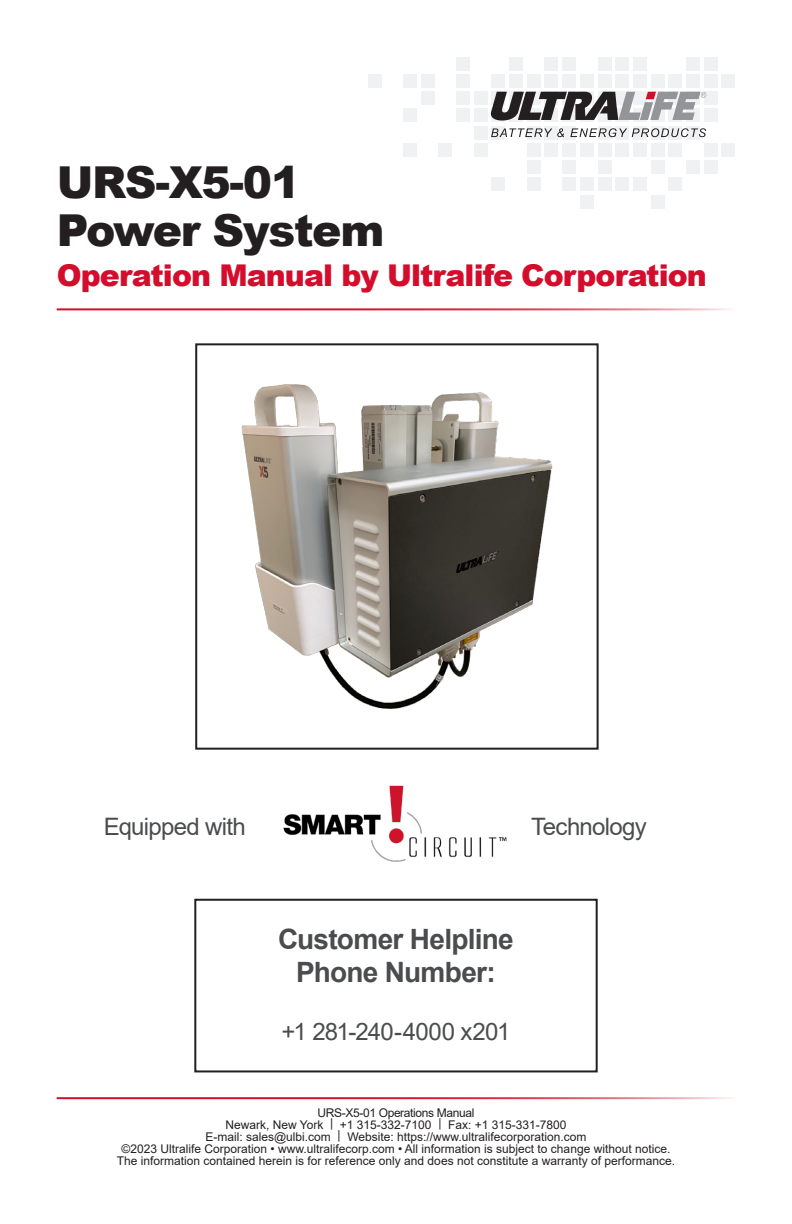
<style>
.page{position:relative;width:792px;height:1224px;background:#fff}
.page>*{position:absolute;margin:0;border:0;box-sizing:border-box;transform-origin:0 0}
.t1{font:900 44px "Arial";letter-spacing:-.03em;color:#231f20}
.t2{font:900 30px "Arial";letter-spacing:-.03em;color:#d30d2b}
.t3{font:700 28px "Arial";letter-spacing:-.025em;color:#4b4c4d}
.t4{font:24px "Arial";letter-spacing:-.03em;color:#4b4c4d}
.t5{font:12px "Arial";color:#231f20}
.t6{font:12px "Arial";letter-spacing:-.03em;color:#231f20}
</style>
<div class="page">
<hr style="left:57px;top:308px;width:678px;height:2px;background:#d30d2b">
<div style="left:456px;top:57px;width:14px;height:14px;background:#f0f1f2"></div>
<div style="left:509px;top:57px;width:14px;height:14px;background:#f0f1f2"></div>
<div style="left:544px;top:57px;width:14px;height:14px;background:#f0f1f2"></div>
<div style="left:368px;top:74px;width:14px;height:14px;background:#f0f1f2"></div>
<div style="left:403px;top:74px;width:14px;height:14px;background:#f0f1f2"></div>
<div style="left:421px;top:74px;width:14px;height:14px;background:#f0f1f2"></div>
<div style="left:456px;top:74px;width:14px;height:14px;background:#f0f1f2"></div>
<div style="left:491px;top:74px;width:14px;height:14px;background:#f0f1f2"></div>
<div style="left:509px;top:74px;width:14px;height:14px;background:#f0f1f2"></div>
<div style="left:527px;top:74px;width:14px;height:14px;background:#f0f1f2"></div>
<div style="left:544px;top:74px;width:14px;height:14px;background:#f0f1f2"></div>
<div style="left:421px;top:91px;width:14px;height:14px;background:#f0f1f2"></div>
<div style="left:456px;top:91px;width:14px;height:14px;background:#f0f1f2"></div>
<div style="left:474px;top:91px;width:14px;height:14px;background:#f0f1f2"></div>
<svg style="left:491px;top:91px;width:14px;height:1px"></svg>
<svg style="left:509px;top:91px;width:14px;height:1px"></svg>
<svg style="left:527px;top:91px;width:14px;height:1px"></svg>
<div style="left:544px;top:91px;width:14px;height:14px;background:#b0afb0"></div>
<div style="left:403px;top:108px;width:14px;height:14px;background:#f0f1f2"></div>
<div style="left:456px;top:108px;width:14px;height:14px;background:#f0f1f2"></div>
<div style="left:474px;top:108px;width:14px;height:14px;background:#f0f1f2"></div>
<div style="left:491px;top:108px;width:14px;height:14px;background:#f0f1f2"></div>
<div style="left:509px;top:108px;width:14px;height:14px;background:#f0f1f2"></div>
<div style="left:527px;top:108px;width:14px;height:14px;background:#f0f1f2"></div>
<div style="left:544px;top:108px;width:14px;height:14px;background:#f0f1f2"></div>
<div style="left:474px;top:126px;width:14px;height:14px;background:#f0f1f2"></div>
<div style="left:491px;top:126px;width:14px;height:14px;background:#f0f1f2"></div>
<div style="left:527px;top:126px;width:14px;height:14px;background:#f0f1f2"></div>
<div style="left:544px;top:126px;width:14px;height:14px;background:#f0f1f2"></div>
<div style="left:403px;top:143px;width:14px;height:14px;background:#f0f1f2"></div>
<div style="left:439px;top:143px;width:13px;height:14px;background:#f0f1f2"></div>
<div style="left:474px;top:143px;width:14px;height:14px;background:#f0f1f2"></div>
<div style="left:527px;top:143px;width:14px;height:14px;background:#f0f1f2"></div>
<div style="left:544px;top:143px;width:14px;height:14px;background:#f0f1f2"></div>
<div style="left:527px;top:160px;width:14px;height:14px;background:#f0f1f2"></div>
<div style="left:491px;top:177px;width:14px;height:14px;background:#f0f1f2"></div>
<div style="left:527px;top:177px;width:14px;height:14px;background:#f0f1f2"></div>
<div style="left:562px;top:57px;width:14px;height:14px;background:#f0f1f2"></div>
<div style="left:598px;top:57px;width:14px;height:14px;background:#f0f1f2"></div>
<div style="left:615px;top:57px;width:14px;height:14px;background:#f0f1f2"></div>
<div style="left:633px;top:57px;width:14px;height:14px;background:#f0f1f2"></div>
<div style="left:686px;top:57px;width:14px;height:14px;background:#f0f1f2"></div>
<div style="left:704px;top:57px;width:14px;height:14px;background:#f0f1f2"></div>
<div style="left:562px;top:74px;width:14px;height:14px;background:#f0f1f2"></div>
<div style="left:580px;top:74px;width:14px;height:14px;background:#f0f1f2"></div>
<div style="left:598px;top:74px;width:14px;height:14px;background:#f0f1f2"></div>
<div style="left:615px;top:74px;width:14px;height:14px;background:#f0f1f2"></div>
<div style="left:633px;top:74px;width:14px;height:14px;background:#f0f1f2"></div>
<div style="left:651px;top:74px;width:14px;height:14px;background:#f0f1f2"></div>
<div style="left:668px;top:74px;width:14px;height:14px;background:#f0f1f2"></div>
<div style="left:686px;top:74px;width:14px;height:14px;background:#f0f1f2"></div>
<div style="left:704px;top:74px;width:14px;height:14px;background:#f0f1f2"></div>
<div style="left:721px;top:74px;width:14px;height:14px;background:#f0f1f2"></div>
<svg style="left:562px;top:91px;width:14px;height:1px"></svg>
<svg style="left:580px;top:91px;width:14px;height:1px"></svg>
<svg style="left:598px;top:91px;width:14px;height:1px"></svg>
<svg style="left:615px;top:91px;width:14px;height:1px"></svg>
<div style="left:633px;top:91px;width:14px;height:14px;background:#f0f1f2"></div>
<svg style="left:651px;top:91px;width:14px;height:1px"></svg>
<svg style="left:668px;top:91px;width:14px;height:1px"></svg>
<div style="left:686px;top:91px;width:14px;height:14px;background:#d3d4d6"></div>
<div style="left:704px;top:91px;width:14px;height:14px;background:#f0f1f2"></div>
<div style="left:562px;top:108px;width:14px;height:14px;background:#f0f1f2"></div>
<div style="left:580px;top:108px;width:14px;height:14px;background:#f0f1f2"></div>
<div style="left:598px;top:108px;width:14px;height:14px;background:#f0f1f2"></div>
<div style="left:615px;top:108px;width:14px;height:14px;background:#f0f1f2"></div>
<div style="left:633px;top:108px;width:14px;height:14px;background:#f0f1f2"></div>
<div style="left:651px;top:108px;width:14px;height:14px;background:#f0f1f2"></div>
<div style="left:668px;top:108px;width:14px;height:14px;background:#f0f1f2"></div>
<div style="left:686px;top:108px;width:14px;height:14px;background:#f0f1f2"></div>
<div style="left:704px;top:108px;width:14px;height:14px;background:#f0f1f2"></div>
<div style="left:562px;top:126px;width:14px;height:14px;background:#f0f1f2"></div>
<div style="left:598px;top:126px;width:14px;height:14px;background:#f0f1f2"></div>
<div style="left:615px;top:126px;width:14px;height:14px;background:#f0f1f2"></div>
<div style="left:633px;top:126px;width:14px;height:14px;background:#f0f1f2"></div>
<div style="left:651px;top:126px;width:14px;height:14px;background:#f0f1f2"></div>
<div style="left:668px;top:126px;width:14px;height:14px;background:#f0f1f2"></div>
<div style="left:686px;top:126px;width:14px;height:14px;background:#f0f1f2"></div>
<div style="left:562px;top:143px;width:14px;height:14px;background:#f0f1f2"></div>
<div style="left:580px;top:143px;width:14px;height:14px;background:#f0f1f2"></div>
<div style="left:598px;top:143px;width:14px;height:14px;background:#f0f1f2"></div>
<div style="left:615px;top:143px;width:14px;height:14px;background:#f0f1f2"></div>
<div style="left:633px;top:143px;width:14px;height:14px;background:#f0f1f2"></div>
<div style="left:651px;top:143px;width:14px;height:14px;background:#f0f1f2"></div>
<div style="left:668px;top:143px;width:14px;height:14px;background:#f0f1f2"></div>
<div style="left:704px;top:143px;width:14px;height:14px;background:#f0f1f2"></div>
<div style="left:721px;top:143px;width:14px;height:14px;background:#f0f1f2"></div>
<div style="left:562px;top:160px;width:14px;height:14px;background:#f0f1f2"></div>
<div style="left:598px;top:160px;width:14px;height:14px;background:#f0f1f2"></div>
<div style="left:651px;top:160px;width:14px;height:14px;background:#f0f1f2"></div>
<div style="left:686px;top:160px;width:14px;height:14px;background:#f0f1f2"></div>
<div style="left:704px;top:160px;width:14px;height:14px;background:#f0f1f2"></div>
<div style="left:562px;top:177px;width:14px;height:14px;background:#f0f1f2"></div>
<div style="left:580px;top:177px;width:14px;height:14px;background:#f0f1f2"></div>
<div style="left:598px;top:177px;width:14px;height:14px;background:#f0f1f2"></div>
<div style="left:615px;top:177px;width:14px;height:14px;background:#f0f1f2"></div>
<div style="left:633px;top:177px;width:14px;height:14px;background:#f0f1f2"></div>
<div style="left:668px;top:177px;width:14px;height:14px;background:#f0f1f2"></div>
<div style="left:580px;top:195px;width:14px;height:14px;background:#f0f1f2"></div>
<div style="left:651px;top:195px;width:14px;height:14px;background:#f0f1f2"></div>
<svg style="left:490px;top:92px;width:216px;height:29px"></svg>
<svg style="left:491px;top:128px;width:215px;height:9px"></svg>
<div style="left:195px;top:343px;width:404px;height:407px;border:2px solid #231f20"></div>
<img style="left:241px;top:384px;width:312px;height:325px">
<img style="left:283px;top:785px;width:224px;height:77px">
<hr style="left:57px;top:1097px;width:678px;height:2px;background:#d30d2b">
<div style="left:194px;top:899px;width:404px;height:173px;border:2px solid #231f20"></div>
<p class="t1" style="left:57px;top:151px;width:245px">URS-X5-01</p>
<p class="t1" style="left:57px;top:199px;width:329px">Power System</p>
<p class="t2" style="left:57px;top:254px;width:652px">Operation Manual by Ultralife Corporation</p>
<p class="t4" style="left:104px;top:810px;width:143px">Equipped with</p>
<p class="t4" style="left:531px;top:810px;width:117px">Technology</p>
<p class="t3" style="left:278px;top:919px;width:237px">Customer Helpline</p>
<p class="t3" style="left:296px;top:953px;width:201px">Phone Number:</p>
<p class="t4" style="left:282px;top:1015px;width:230px">+1 281-240-4000 x201</p>
<p class="t6" style="left:318px;top:1105px;width:158px">URS-X5-01 Operations Manual</p>
<p class="t5" style="left:225px;top:1117px;width:343px">Newark, New York | +1 315-332-7100 | Fax: +1 315-331-7800</p>
<p class="t5" style="left:205px;top:1129px;width:383px">E-mail: sales@ulbi.com | Website: https://www.ultralifecorporation.com</p>
<p class="t5" style="left:122px;top:1141px;width:550px">©2023 Ultralife Corporation • www.ultralifecorp.com • All information is subject to change without notice.</p>
<p class="t5" style="left:117px;top:1153px;width:560px">The information contained herein is for reference only and does not constitute a warranty of performance.</p>
</div>
